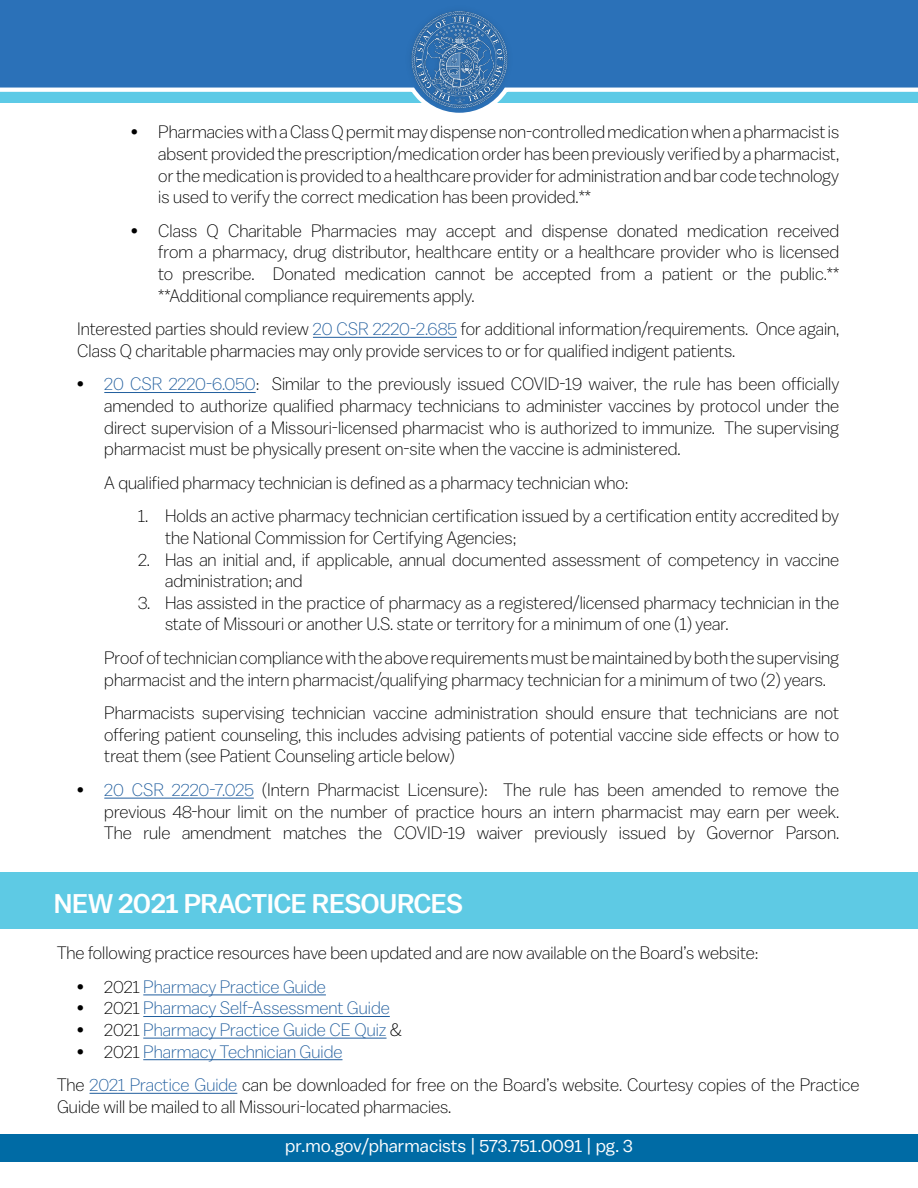
<style>
.page{position:relative;width:918px;height:1188px;background:#fff}
.page>*{position:absolute;margin:0;border:0;box-sizing:border-box;transform-origin:0 0}
.t1{font:500 27px "Balto";letter-spacing:-.02em;color:#fff}
.t2{font:300 18px/21.6px "Balto";color:#000}
.t3{font:300 18px "Balto";color:#215e9e}
.t4{font:18px "Balto";color:#fff}
.s1{color:#215e9e}
.s2{color:#000}
</style>
<div class="page">
<svg style="left:0;top:0;width:918px;height:103px;background:#3980bf"></svg>
<div style="left:404px;top:3px;width:111px;height:112px;background:#000;opacity:.33"></div>
<img style="left:410px;top:10px;width:99px;height:99px">
<div style="left:0;top:1134px;width:918px;height:27px;background:#006ba5"></div>
<div style="left:0;top:872px;width:918px;height:57px;background:#5ecae4"></div>
<hr style="left:313px;top:337px;width:144px;height:1px;background:#215e9e">
<hr style="left:104px;top:392px;width:152px;height:1px;background:#215e9e">
<hr style="left:104px;top:798px;width:150px;height:1px;background:#215e9e">
<hr style="left:143px;top:995px;width:183px;height:1px;background:#215e9e">
<hr style="left:143px;top:1016px;width:247px;height:1px;background:#215e9e">
<hr style="left:143px;top:1038px;width:244px;height:1px;background:#215e9e">
<hr style="left:143px;top:1059px;width:199px;height:1px;background:#215e9e">
<hr style="left:90px;top:1093px;width:147px;height:1px;background:#215e9e">
<p class="t2" style="left:158px;top:121px;width:682px;text-align:justify;text-indent:-27px">• Pharmacies with a Class Q permit may dispense non-controlled medication when a pharmacist is absent provided the prescription/medication order has been previously verified by a pharmacist, or the medication is provided to a healthcare provider for administration and bar code technology is used to verify the correct medication has been provided.**</p>
<p class="t2" style="left:158px;top:220px;width:683px;text-align:justify;text-indent:-27px">• Class Q Charitable Pharmacies may accept and dispense donated medication received from a pharmacy, drug distributor, healthcare entity or a healthcare provider who is licensed to prescribe. Donated medication cannot be accepted from a patient or the public.** **Additional compliance requirements apply.</p>
<p class="t2" style="left:77px;top:318px;width:764px">Interested parties should review <span class="s1">20 CSR 2220-2.685</span> for additional information/requirements. Once again,<br>Class Q charitable pharmacies may only provide services to or for qualified indigent patients.</p>
<p class="t2" style="left:104px;top:373px;width:736px;text-align:justify;text-indent:-27px">• <span class="s1">20 CSR 2220-6.050</span>: Similar to the previously issued COVID-19 waiver, the rule has been officially amended to authorize qualified pharmacy technicians to administer vaccines by protocol under the direct supervision of a Missouri-licensed pharmacist who is authorized to immunize. The supervising pharmacist must be physically present on-site when the vaccine is administered.</p>
<p class="t2" style="left:104px;top:472px;width:526px">A qualified pharmacy technician is defined as a pharmacy technician who:</p>
<p class="t2" style="left:165px;top:505px;width:676px;text-indent:-27px">1. Holds an active pharmacy technician certification issued by a certification entity accredited by the National Commission for Certifying Agencies;</p>
<p class="t2" style="left:165px;top:548px;width:676px;text-indent:-27px">2. Has an initial and, if applicable, annual documented assessment of competency in vaccine administration; and</p>
<p class="t2" style="left:165px;top:592px;width:676px;text-indent:-27px">3. Has assisted in the practice of pharmacy as a registered/licensed pharmacy technician in the state of Missouri or another U.S. state or territory for a minimum of one (1) year.</p>
<p class="t2" style="left:104px;top:647px;width:736px">Proof of technician compliance with the above requirements must be maintained by both the supervising pharmacist and the intern pharmacist/qualifying pharmacy technician for a minimum of two (2) years.</p>
<p class="t2" style="left:104px;top:702px;width:736px;text-align:justify">Pharmacists supervising technician vaccine administration should ensure that technicians are not offering patient counseling, this includes advising patients of potential vaccine side effects or how to treat them (see Patient Counseling article below)</p>
<p class="t2" style="left:104px;top:779px;width:737px;text-align:justify;text-indent:-27px">• <span class="s1">20 CSR 2220-7.025</span> (Intern Pharmacist Licensure): The rule has been amended to remove the previous 48-hour limit on the number of practice hours an intern pharmacist may earn per week.<br>The rule amendment matches the COVID-19 waiver previously issued by Governor Parson.</p>
<h1 class="t1" style="left:54px;top:888px;width:411px">NEW 2021 PRACTICE RESOURCES</h1>
<p class="t2" style="left:57px;top:942px;width:703px">The following practice resources have been updated and are now available on the Board’s website:</p>
<p class="t3" style="left:77px;top:976px;width:250px"><span class="s2">• 2021</span> Pharmacy Practice Guide</p>
<p class="t3" style="left:77px;top:998px;width:314px"><span class="s2">• 2021</span> Pharmacy Self-Assessment Guide</p>
<p class="t3" style="left:77px;top:1019px;width:326px"><span class="s2">• 2021</span> Pharmacy Practice Guide CE Quiz <span class="s2">&amp;</span></p>
<p class="t2" style="left:57px;top:1034px;width:804px;line-height:33.6px;text-indent:20px">• 2021 <span class="s1">Pharmacy Technician Guide<br></span>The <span class="s1">2021 Practice Guide</span> can be downloaded for free on the Board’s website. Courtesy copies of the Practice</p>
<p class="t2" style="left:57px;top:1096px;width:396px">Guide will be mailed to all Missouri-located pharmacies.</p>
<p class="t4" style="left:285px;top:1135px;width:349px">pr.mo.gov/pharmacists | 573.751.0091 | pg. 3</p>
</div>
